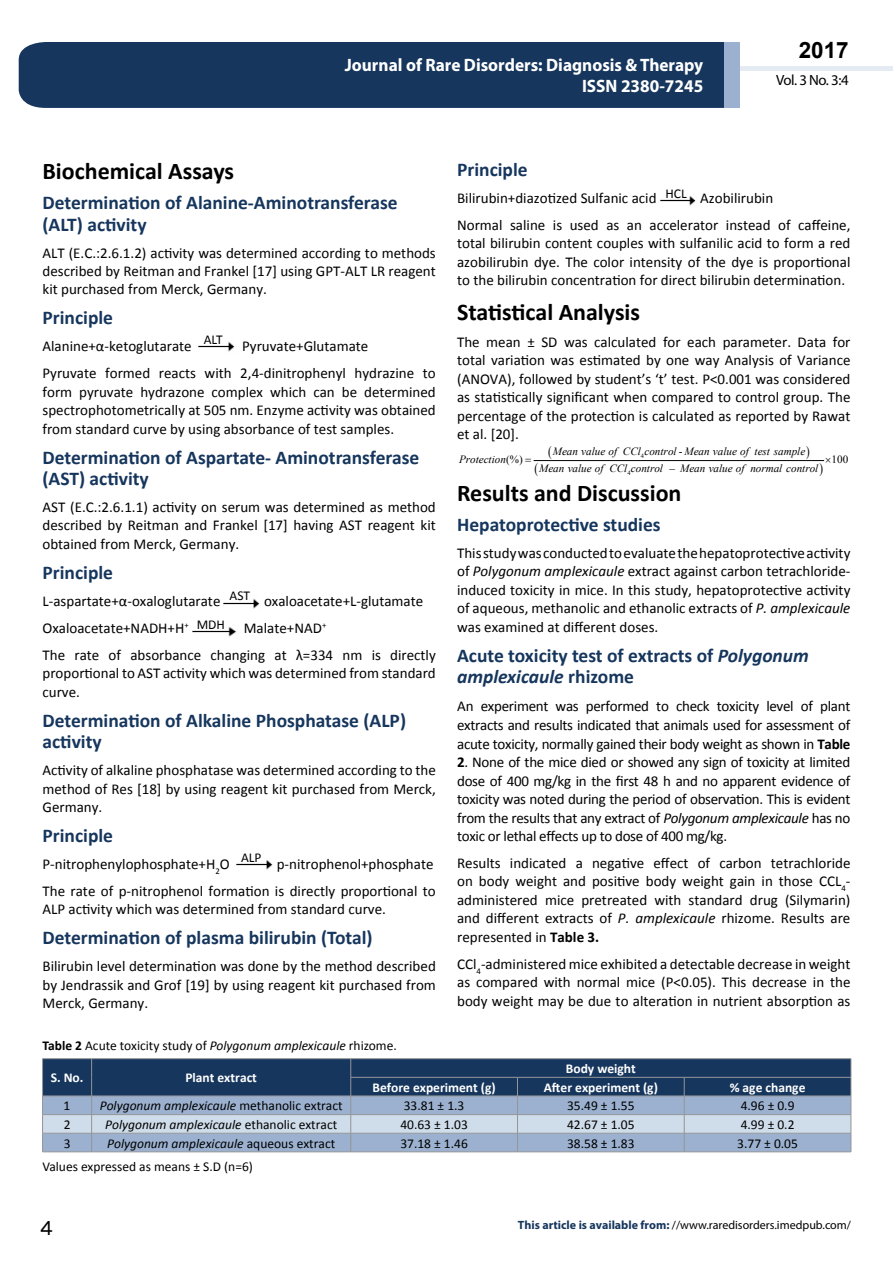
<style>
.page{position:relative;width:893px;height:1263px;background:#fff}
.page>*{position:absolute;margin:0;border:0;box-sizing:border-box;transform-origin:0 0}
.t1{font:25.5px "Tunga";color:#000}
.t2{font:700 24px "Calibri";color:#000}
.t3{font:700 22.5px "Arial";color:#000}
.t4{font:700 19.5px/21.5px "Calibri";color:#16365d}
.t5{font:700 18px/21.6px "Myriad Pro";color:#fff;text-align:right;scale:.96 1}
.t6{font:15px/18.5px "Calibri";color:#000;text-align:justify}
.t7{font:14.85px "Myriad Pro";color:#000}
.t8{font:13.5px "Calibri";color:#000}
.t9{font:italic 13.5px "Calibri";color:#000}
.t10{font:700 13.5px "Calibri";color:#fff}
.t11{font:12px "Myriad Pro";color:#000}
.t12{font:italic 11.1px/16.6px "Times New Roman";color:#000}
.t13{font:11.1px "Times New Roman";color:#000}
.t14{font:6.45px "Times New Roman";color:#000}
.s1{font-weight:700}
.s2{font-style:italic}
.s3{font-style:normal}
.s4{font-weight:700;color:#16365d}
</style>
<div class="page">
<div style="left:722px;top:66px;width:171px;height:5px;background:#e4ebf2"></div>
<div style="left:19px;top:42px;width:706px;height:66px;background:#16365d"></div>
<div style="left:725px;top:42px;width:15px;height:66px;background:#9bb1cf"></div>
<img style="left:199px;top:341px;width:36px;height:11px">
<img style="left:224px;top:598px;width:36px;height:11px">
<img style="left:193px;top:626px;width:44px;height:11px">
<img style="left:237px;top:859px;width:36px;height:11px">
<img style="left:660px;top:196px;width:36px;height:10px">
<hr style="left:534px;top:460px;width:290px;height:1px;background:#000">
<hr style="left:43px;top:1058px;width:49px;height:1px;background:#939598">
<hr style="left:92px;top:1058px;width:259px;height:1px;background:#939598">
<hr style="left:351px;top:1058px;width:166px;height:1px;background:#939598">
<hr style="left:517px;top:1058px;width:167px;height:1px;background:#939598">
<hr style="left:684px;top:1058px;width:167px;height:1px;background:#939598">
<svg style="left:42px;top:1059px;width:810px;height:93px;background:#7289a5"></svg>
<hr style="left:43px;top:1096px;width:49px;height:1px;background:#939598">
<hr style="left:92px;top:1096px;width:259px;height:1px;background:#939598">
<hr style="left:351px;top:1096px;width:166px;height:1px;background:#939598">
<hr style="left:517px;top:1096px;width:167px;height:1px;background:#939598">
<hr style="left:684px;top:1096px;width:167px;height:1px;background:#939598">
<p class="t5" style="left:345px;top:53px;width:375px">Journal of Rare Disorders: Diagnosis &amp; Therapy<br>ISSN 2380-7245</p>
<h3 class="t3" style="left:799px;top:35px;width:52px">2017</h3>
<p class="t7" style="left:776px;top:71px;width:74px">Vol. 3 No. 3:4</p>
<h2 class="t2" style="left:43px;top:156px;width:193px">Biochemical Assays</h2>
<h3 class="t4" style="left:43px;top:192px;width:357px">Determination of Alanine-Aminotransferase (ALT) activity</h3>
<p class="t6" style="left:43px;top:243px;width:395px">ALT (E.C.:2.6.1.2) activity was determined according to methods described by Reitman and Frankel [17] using GPT-ALT LR reagent kit purchased from Merck, Germany.</p>
<h3 class="t4" style="left:43px;top:307px;width:72px">Principle</h3>
<p class="t6" style="left:43px;top:337px;width:151px">Alanine+α-ketoglutarate</p>
<p class="t8" style="left:204px;top:331px;width:21px">ALT</p>
<p class="t6" style="left:43px;top:333px;width:395px;line-height:27px;text-indent:200px">Pyruvate+Glutamate<br>Pyruvate formed reacts with 2,4-dinitrophenyl hydrazine to</p>
<p class="t6" style="left:43px;top:383px;width:395px">form pyruvate hydrazone complex which can be determined spectrophotometrically at 505 nm. Enzyme activity was obtained from standard curve by using absorbance of test samples.</p>
<h3 class="t4" style="left:43px;top:446px;width:378px">Determination of Aspartate- Aminotransferase (AST) activity</h3>
<p class="t6" style="left:43px;top:498px;width:395px">AST (E.C.:2.6.1.1) activity on serum was determined as method described by Reitman and Frankel [17] having AST reagent kit obtained from Merck, Germany.</p>
<h3 class="t4" style="left:43px;top:562px;width:72px">Principle</h3>
<p class="t6" style="left:43px;top:592px;width:179px">L-aspartate+α-oxaloglutarate</p>
<p class="t6" style="left:264px;top:592px;width:161px">oxaloacetate+L-glutamate</p>
<p class="t6" style="left:43px;top:619px;width:148px">Oxaloacetate+NADH+H<sup>+</sup></p>
<p class="t8" style="left:230px;top:587px;width:22px">AST</p>
<p class="t8" style="left:197px;top:616px;width:30px">MDH</p>
<p class="t6" style="left:43px;top:614px;width:395px;line-height:27px;text-indent:201px">Malate+NAD<sup>+<br></sup>The rate of absorbance changing at λ=334 nm is directly</p>
<p class="t6" style="left:43px;top:664px;width:395px">proportional to AST activity which was determined from standard curve.</p>
<h3 class="t4" style="left:43px;top:709px;width:365px">Determination of Alkaline Phosphatase (ALP) activity</h3>
<p class="t6" style="left:43px;top:761px;width:395px">Activity of alkaline phosphatase was determined according to the method of Res [18] by using reagent kit purchased from Merck, Germany.</p>
<h3 class="t4" style="left:43px;top:825px;width:72px">Principle</h3>
<p class="t6" style="left:43px;top:855px;width:189px">P-nitrophenylophosphate+H<sub>2</sub>O</p>
<p class="t8" style="left:241px;top:849px;width:22px">ALP</p>
<p class="t6" style="left:43px;top:850px;width:395px;line-height:27px;text-align:right">p-nitrophenol+phosphate<br>The rate of p-nitrophenol formation is directly proportional to</p>
<p class="t6" style="left:43px;top:900px;width:345px">ALP activity which was determined from standard curve.</p>
<h3 class="t4" style="left:43px;top:927px;width:332px">Determination of plasma bilirubin (Total)</h3>
<p class="t6" style="left:43px;top:957px;width:395px">Bilirubin level determination was done by the method described by Jendrassik and Grof [19] by using reagent kit purchased from Merck, Germany.</p>
<p class="t8" style="left:43px;top:1037px;width:356px"><span class="s1">Table 2</span> Acute toxicity study of <span class="s2">Polygonum amplexicaule</span> rhizome.</p>
<h3 class="t4" style="left:457px;top:159px;width:72px">Principle</h3>
<p class="t6" style="left:457px;top:189px;width:201px">Bilirubin+diazotized Sulfanic acid</p>
<p class="t8" style="left:665px;top:185px;width:23px">HCL</p>
<p class="t6" style="left:457px;top:184px;width:395px;line-height:27px;text-indent:243px">Azobilirubin<br>Normal saline is used as an accelerator instead of caffeine,</p>
<p class="t6" style="left:457px;top:234px;width:395px">total bilirubin content couples with sulfanilic acid to form a red azobilirubin dye. The color intensity of the dye is proportional to the bilirubin concentration for direct bilirubin determination.</p>
<h2 class="t2" style="left:457px;top:297px;width:184px">Statistical Analysis</h2>
<p class="t6" style="left:457px;top:333px;width:395px">The mean ± SD was calculated for each parameter. Data for total variation was estimated by one way Analysis of Variance (ANOVA), followed by student’s ‘t’ test. P&lt;0.001 was considered as statistically significant when compared to control group. The percentage of the protection is calculated as reported by Rawat et al. [20].</p>
<p class="t14" style="left:641px;top:452px;width:5px">4</p>
<p class="t14" style="left:627px;top:468px;width:5px">4</p>
<p class="t12" style="left:539px;top:443px;width:268px;text-indent:14px">Mean value of CCl control Mean value of test sample<br>Mean value of CCl control</p>
<p class="t13" style="left:679px;top:444px;width:5px">-</p>
<p class="t12" style="left:459px;top:451px;width:65px">Protection<span class="s3">(%)</span></p>
<p class="t13" style="left:832px;top:452px;width:18px">100</p>
<p class="t12" style="left:680px;top:460px;width:140px">Mean value of normal control</p>
<h2 class="t2" style="left:457px;top:478px;width:226px">Results and Discussion</h2>
<h3 class="t4" style="left:457px;top:514px;width:205px">Hepatoprotective studies</h3>
<p class="t6" style="left:457px;top:544px;width:395px">Thisstudywasconductedtoevaluatethehepatoprotectiveactivity of <span class="s2">Polygonum amplexicaule</span> extract against carbon tetrachloride&shy;induced toxicity in mice. In this study, hepatoprotective activity of aqueous, methanolic and ethanolic extracts of <span class="s2">P. amplexicaule </span>was examined at different doses.</p>
<h3 class="t4" style="left:457px;top:644px;width:353px">Acute toxicity test of extracts of <span class="s2">Polygonum amplexicaule</span> rhizome</h3>
<p class="t6" style="left:457px;top:697px;width:395px;line-height:18.9px">An experiment was performed to check toxicity level of plant extracts and results indicated that animals used for assessment of acute toxicity, normally gained their body weight as shown in <span class="s1">Table</span></p>
<p class="t6" style="left:457px;top:753px;width:395px"><span class="s1">2</span>. None of the mice died or showed any sign of toxicity at limited dose of 400 mg/kg in the first 48 h and no apparent evidence of toxicity was noted during the period of observation. This is evident from the results that any extract of <span class="s2">Polygonum amplexicaule</span> has no toxic or lethal effects up to dose of 400 mg/kg.</p>
<p class="t6" style="left:457px;top:854px;width:395px">Results indicated a negative effect of carbon tetrachloride on body weight and positive body weight gain in those CCL<sub>4</sub>- administered mice pretreated with standard drug (Silymarin) and different extracts of <span class="s2">P. amplexicaule</span> rhizome. Results are represented in <span class="s1">Table 3.</span></p>
<p class="t6" style="left:457px;top:954px;width:395px;line-height:18.9px">CCl<sub>4</sub>-administered mice exhibited a detectable decrease in weight as compared with normal mice (P&lt;0.05). This decrease in the body weight may be due to alteration in nutrient absorption as</p>
<p class="t13" style="left:669px;top:461px;width:7px">–</p>
<p class="t10" style="left:51px;top:1069px;width:34px">S. No.</p>
<p class="t10" style="left:185px;top:1069px;width:73px">Plant extract</p>
<p class="t10" style="left:566px;top:1060px;width:72px">Body weight</p>
<p class="t10" style="left:372px;top:1078px;width:125px">Before experiment (g)</p>
<p class="t10" style="left:544px;top:1078px;width:116px">After experiment (g)</p>
<p class="t10" style="left:730px;top:1078px;width:77px">% age change</p>
<p class="t8" style="left:64px;top:1097px;width:8px">1</p>
<p class="t9" style="left:100px;top:1097px;width:244px">Polygonum amplexicaule <span class="s3">methanolic extract</span></p>
<p class="t8" style="left:404px;top:1097px;width:62px">33.81 ± 1.3</p>
<p class="t8" style="left:567px;top:1097px;width:69px">35.49 ± 1.55</p>
<p class="t8" style="left:741px;top:1097px;width:55px">4.96 ± 0.9</p>
<p class="t8" style="left:64px;top:1116px;width:8px">2</p>
<p class="t9" style="left:105px;top:1115px;width:234px">Polygonum amplexicaule <span class="s3">ethanolic extract</span></p>
<p class="t8" style="left:400px;top:1116px;width:69px">40.63 ± 1.03</p>
<p class="t8" style="left:567px;top:1116px;width:69px">42.67 ± 1.05</p>
<p class="t8" style="left:741px;top:1116px;width:55px">4.99 ± 0.2</p>
<p class="t8" style="left:64px;top:1134px;width:8px">3</p>
<p class="t9" style="left:107px;top:1134px;width:230px">Polygonum amplexicaule <span class="s3">aqueous extract</span></p>
<p class="t8" style="left:400px;top:1134px;width:69px">37.18 ± 1.46</p>
<p class="t8" style="left:567px;top:1134px;width:69px">38.58 ± 1.83</p>
<p class="t8" style="left:737px;top:1134px;width:62px">3.77 ± 0.05</p>
<p class="t8" style="left:43px;top:1157px;width:212px">Values expressed as means ± S.D (n=6)</p>
<h1 class="t1" style="left:40px;top:1211px;width:15px">4</h1>
<p class="t11" style="left:518px;top:1217px;width:335px"><span class="s4">This article is available from:</span> //www.raredisorders.imedpub.com/</p>
</div>
